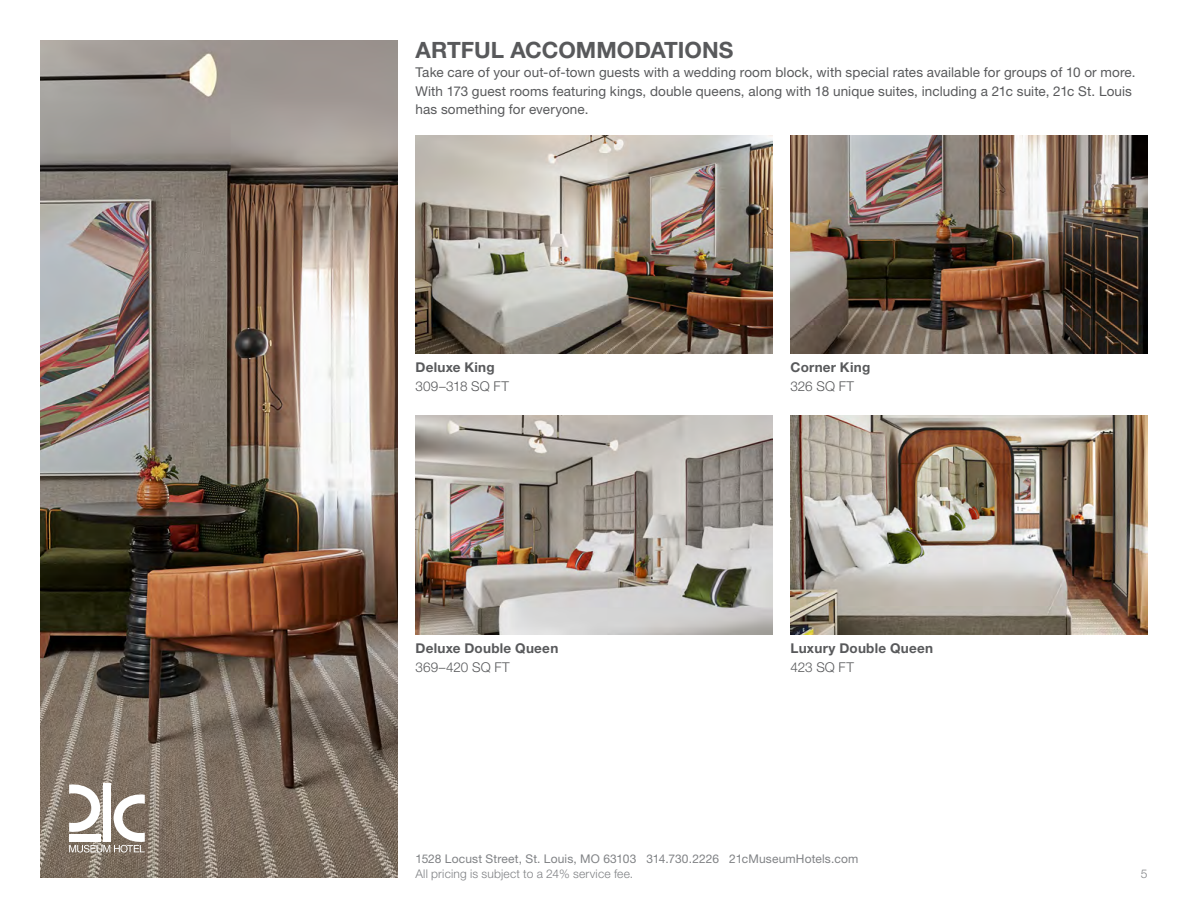
<style>
.page{position:relative;width:1188px;height:918px;background:#fff}
.page>*{position:absolute;margin:0;border:0;box-sizing:border-box;transform-origin:0 0}
.t1{font:700 22.5px "Helvetica Neue";color:#58595b}
.t2{font:13.5px/18.8px "Helvetica Neue";letter-spacing:.01em;color:#58595b}
.t3{font:700 13.5px "Helvetica Neue";letter-spacing:.02em;color:#58595b}
.t4{font:300 13.5px "Helvetica Neue";letter-spacing:.005em;color:#58595b}
.t5{font:12px "Helvetica Neue";letter-spacing:.015em;color:#808285}
.t6{font:300 12px "Helvetica Neue";letter-spacing:.015em;color:#808285}
</style>
<div class="page">
<img style="left:40px;top:40px;width:358px;height:838px">
<svg style="left:69px;top:784px;width:76px;height:69px"></svg>
<div style="left:69px;top:834px;width:31px;height:8px;background:#fff"></div>
<img style="left:416px;top:135px;width:356px;height:218px">
<img style="left:416px;top:416px;width:356px;height:218px">
<img style="left:790px;top:135px;width:358px;height:218px">
<img style="left:790px;top:416px;width:358px;height:218px">
<h1 class="t1" style="left:416px;top:36px;width:320px">ARTFUL ACCOMMODATIONS</h1>
<p class="t2" style="left:416px;top:62px;width:722px">Take care of your out-of-town guests with a wedding room block, with special rates available for groups of 10 or more.<br>With 173 guest rooms featuring kings, double queens, along with 18 unique suites, including a 21c suite, 21c St. Louis has something for everyone.</p>
<p class="t3" style="left:416px;top:359px;width:81px">Deluxe King</p>
<p class="t4" style="left:416px;top:378px;width:95px">309–318 SQ FT</p>
<p class="t3" style="left:416px;top:640px;width:144px">Deluxe Double Queen</p>
<p class="t4" style="left:416px;top:659px;width:96px">369–420 SQ FT</p>
<p class="t3" style="left:791px;top:359px;width:81px">Corner King</p>
<p class="t4" style="left:791px;top:378px;width:65px">326 SQ FT</p>
<p class="t3" style="left:791px;top:640px;width:144px">Luxury Double Queen</p>
<p class="t4" style="left:791px;top:659px;width:65px">423 SQ FT</p>
<p class="t5" style="left:416px;top:852px;width:444px">1528 Locust Street, St. Louis, MO 63103 314.730.2226 21cMuseumHotels.com</p>
<p class="t6" style="left:416px;top:866px;width:219px">All pricing is subject to a 24% service fee.</p>
<p class="t6" style="left:1141px;top:866px;width:8px">5</p>
</div>
